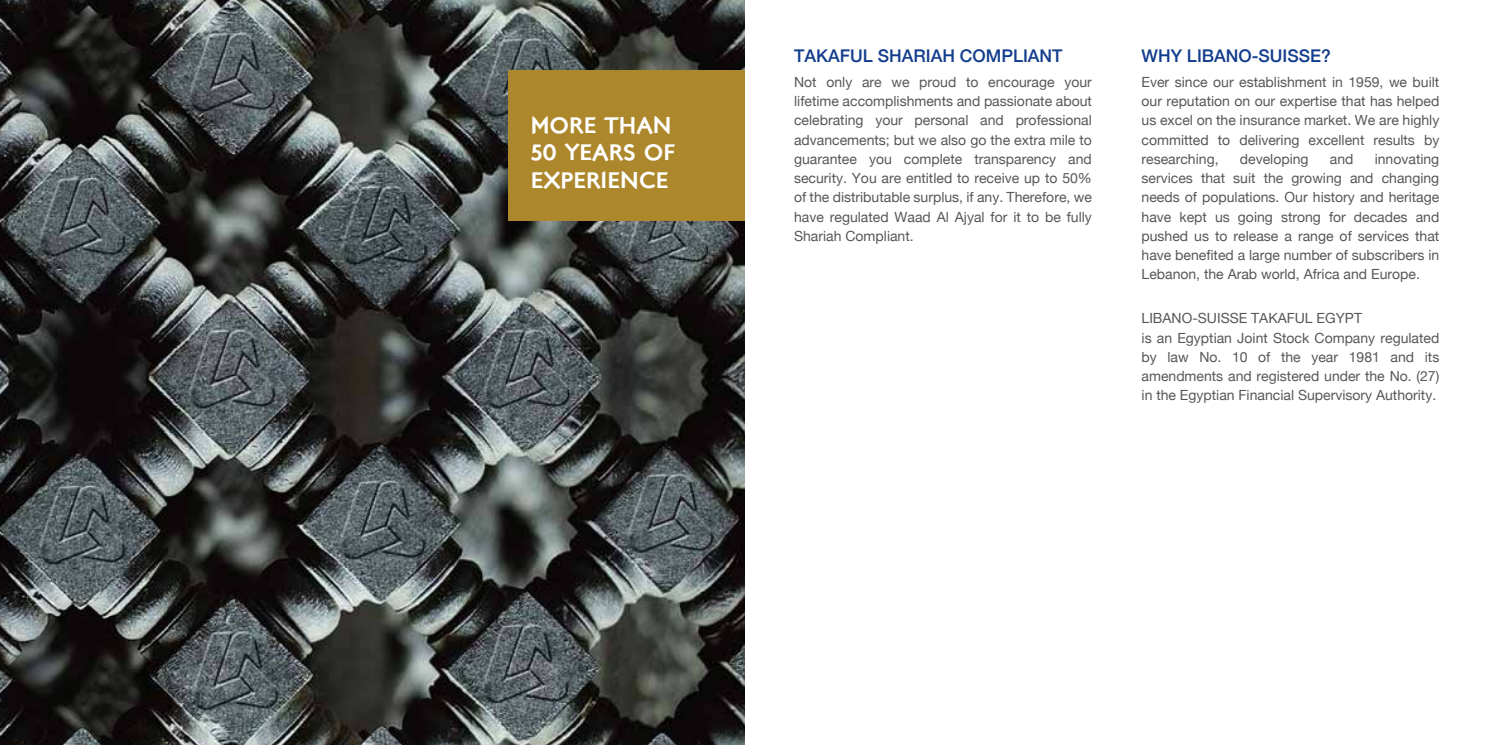
<style>
.page{position:relative;width:1489px;height:745px;background:#fff}
.page>*{position:absolute;margin:0;border:0;box-sizing:border-box;transform-origin:0 0}
.t1{font:22.75px/27.3px "London Two";color:#fff}
.t2{font:500 17.5px "Helvetica Neue";color:#133d8d}
.t3{font:14px/19.2px "Helvetica Neue";color:#575756;text-align:justify}
</style>
<div class="page">
<img style="left:0;top:0;width:744px;height:744px">
<div style="left:508px;top:70px;width:236px;height:151px;background:#ad872c"></div>
<h1 class="t1" style="left:530px;top:111px;width:146px">MORE THAN<br>50 YEARS OF<br>EXPERIENCE</h1>
<p class="t2" style="left:794px;top:42px;width:270px">TAKAFUL SHARIAH COMPLIANT</p>
<p class="t3" style="left:794px;top:73px;width:299px">Not only are we proud to encourage your lifetime accomplishments and passionate about celebrating your personal and professional advancements; but we also go the extra mile to guarantee you complete transparency and security. You are entitled to receive up to 50% of the distributable surplus, if any. Therefore, we have regulated Waad Al Ajyal for it to be fully Shariah Compliant.</p>
<p class="t2" style="left:1141px;top:42px;width:191px">WHY LIBANO-SUISSE?</p>
<p class="t3" style="left:1141px;top:73px;width:299px">Ever since our establishment in 1959, we built our reputation on our expertise that has helped us excel on the insurance market. We are highly committed to delivering excellent results by researching,</p>
<p class="t3" style="left:1141px;top:150px;width:299px;text-indent:233px">innovating services that suit the growing and changing needs of populations. Our history and heritage have kept us going strong for decades and pushed us to release a range of services that have benefited a large number of subscribers in Lebanon, the Arab world, Africa and Europe.</p>
<p class="t3" style="left:1141px;top:309px;width:299px;text-align:left">LIBANO-SUISSE TAKAFUL EGYPT<br>is an Egyptian Joint Stock Company regulated by law No. 10 of the year 1981 and its amendments and registered under the No. (27) in the Egyptian Financial Supervisory Authority.</p>
<p class="t3" style="left:1239px;top:150px;width:70px">developing</p>
<p class="t3" style="left:1329px;top:150px;width:25px">and</p>
</div>
